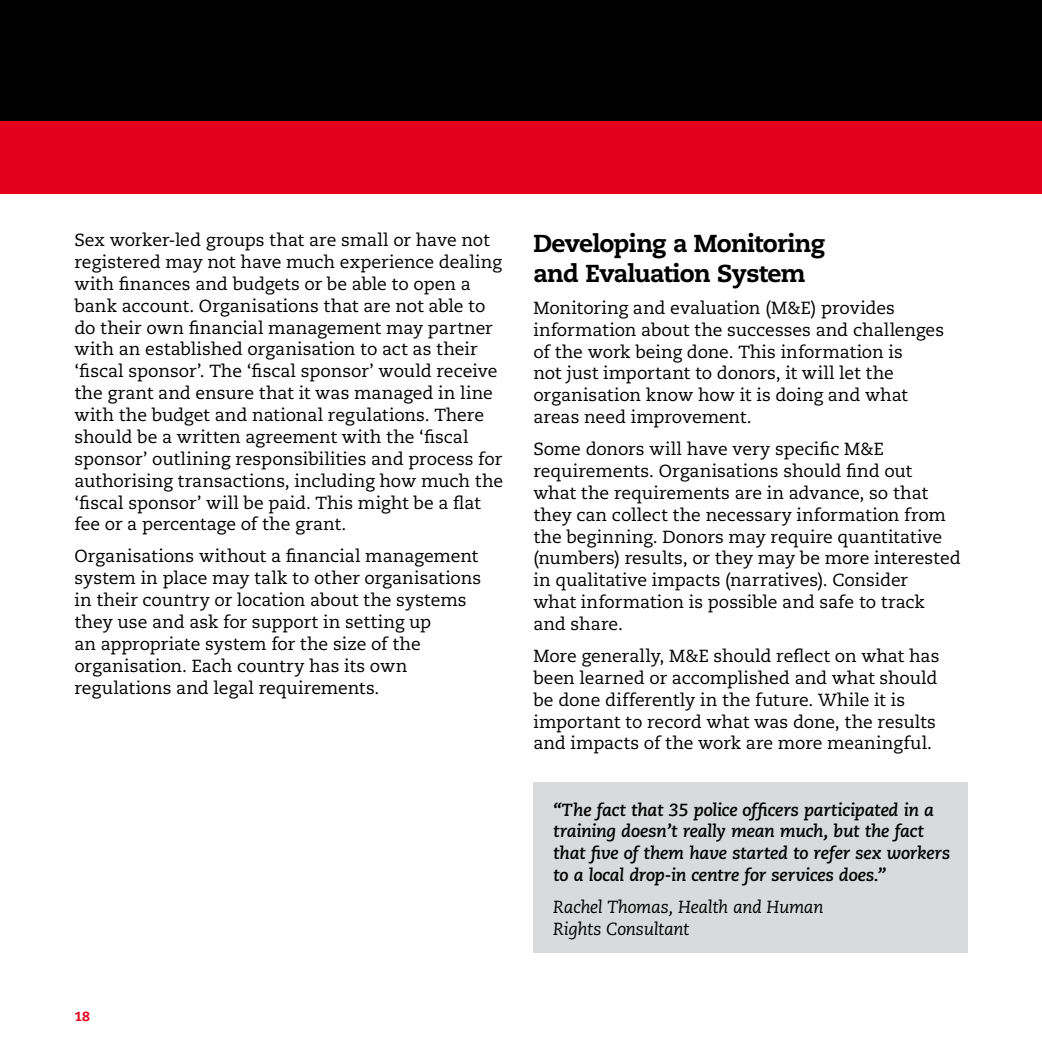
<style>
.page{position:relative;width:1042px;height:1042px;background:#fff}
.page>*{position:absolute;margin:0;border:0;box-sizing:border-box;transform-origin:0 0}
.t1{font:800 24.5px/29.8px "Caecilia LT";letter-spacing:-.03em;color:#000}
.t2{font:17.5px/21.9px "Caecilia LT";letter-spacing:-.005em;color:#000}
.t3{font:italic 700 17.5px/21.9px "Caecilia LT";letter-spacing:-.015em;color:#000}
.t4{font:italic 17.5px/21.9px "Caecilia LT";letter-spacing:-.02em;color:#000}
.t5{font:800 13.12px "Caecilia LT";color:#e2001a}
</style>
<div class="page">
<div style="left:0;top:121px;width:1042px;height:72px;background:#e2001a"></div>
<div style="left:0;top:0;width:1042px;height:121px;background:#000"></div>
<div style="left:533px;top:782px;width:434px;height:170px;background:#d9dadb"></div>
<p class="t2" style="left:74px;top:229px;width:430px">Sex worker-led groups that are small or have not registered may not have much experience dealing with finances and budgets or be able to open a bank account. Organisations that are not able to do their own financial management may partner with an established organisation to act as their ‘fiscal sponsor’. The ‘fiscal sponsor’ would receive the grant and ensure that it was managed in line with the budget and national regulations. There should be a written agreement with the ‘fiscal sponsor’ outlining responsibilities and process for authorising transactions, including how much the ‘fiscal sponsor’ will be paid. This might be a flat fee or a percentage of the grant.</p>
<p class="t2" style="left:74px;top:545px;width:408px">Organisations without a financial management system in place may talk to other organisations in their country or location about the systems they use and ask for support in setting up<br>an appropriate system for the size of the organisation. Each country has its own regulations and legal requirements.</p>
<p class="t5" style="left:74px;top:1008px;width:17px">18</p>
<h1 class="t1" style="left:533px;top:229px;width:293px">Developing a Monitoring and Evaluation System</h1>
<p class="t2" style="left:533px;top:297px;width:412px">Monitoring and evaluation (M&amp;E) provides information about the successes and challenges of the work being done. This information is<br>not just important to donors, it will let the organisation know how it is doing and what areas need improvement.</p>
<p class="t2" style="left:533px;top:438px;width:429px">Some donors will have very specific M&amp;E requirements. Organisations should find out<br>what the requirements are in advance, so that they can collect the necessary information from the beginning. Donors may require quantitative (numbers) results, or they may be more interested in qualitative impacts (narratives). Consider<br>what information is possible and safe to track and share.</p>
<p class="t2" style="left:533px;top:645px;width:408px">More generally, M&amp;E should reflect on what has been learned or accomplished and what should be done differently in the future. While it is important to record what was done, the results and impacts of the work are more meaningful.</p>
<p class="t3" style="left:553px;top:799px;width:398px">“The fact that 35 police officers participated in a training doesn’t really mean much, but the fact that five of them have started to refer sex workers to a local drop-in centre for services does.”</p>
<p class="t4" style="left:553px;top:896px;width:272px">Rachel Thomas, Health and Human<br>Rights Consultant</p>
</div>
